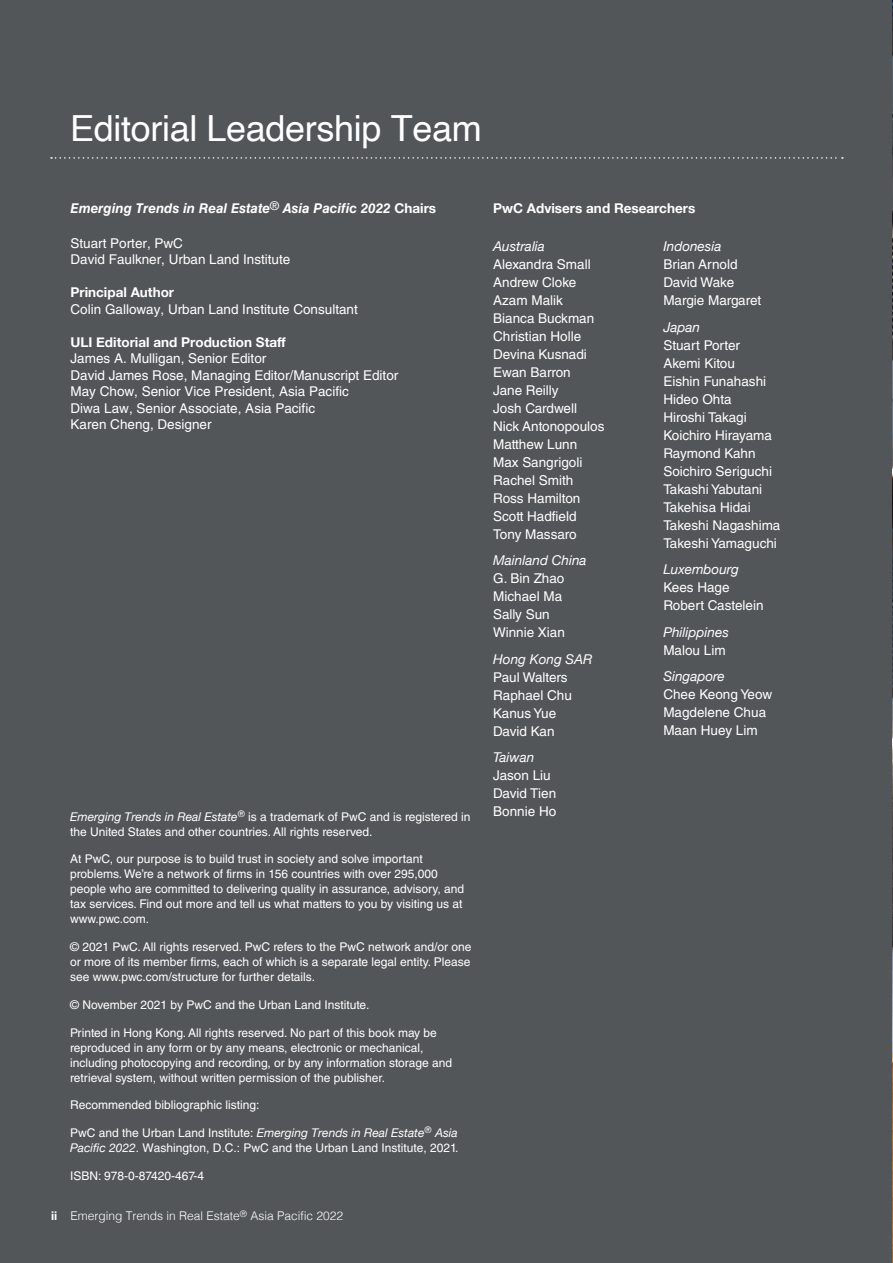
<style>
.page{position:relative;width:893px;height:1263px;background:#535658}
.page>*{position:absolute;margin:0;border:0;box-sizing:border-box;transform-origin:0 0}
.t1{font:36px "Helvetica";letter-spacing:-.01em;color:#fff}
.t2{font:13.5px/18px "Helvetica LT Std";color:#fff}
.t3{font:italic 13.5px "Helvetica Neue";color:#fff}
.t4{font:700 13.5px "Helvetica Neue";color:#fff}
.t5{font:italic 700 13.5px "Helvetica LT Std";color:#fff}
.t6{font:12px/15px "Helvetica LT Std";color:#fff}
.t7{font:italic 12px "Helvetica Neue";color:#fff}
.t8{font:300 12px "Helvetica";color:#fff}
.s1{font-family:"Helvetica Neue";font-style:normal}
.s2{font-family:"Helvetica Neue";font-style:italic}
.s3{font-family:"Helvetica LT Std";font-style:normal}
.s4{font-family:"Helvetica Neue";font-weight:700}
</style>
<div class="page">
<svg style="left:51px;top:157px;width:792px;height:2px"></svg>
<img style="left:892px;top:0;width:1px;height:1263px">
<h1 class="t1" style="left:70px;top:100px;width:413px">Editorial Leadership Team</h1>
<p class="t5" style="left:70px;top:200px;width:367px">Emerging Trends in Real Estate<sup>®</sup> Asia Pacific 2022 <span class="s1">Chairs</span></p>
<p class="t4" style="left:493px;top:198px;width:204px">PwC Advisers and Researchers</p>
<p class="t3" style="left:663px;top:236px;width:60px">Indonesia</p>
<p class="t2" style="left:663px;top:255px;width:99px">Brian Arnold<br>David Wake<br>Margie Margaret</p>
<p class="t3" style="left:663px;top:317px;width:38px">Japan</p>
<p class="t2" style="left:663px;top:336px;width:119px">Stuart Porter<br>Akemi Kitou<br>Eishin Funahashi<br>Hideo Ohta<br>Hiroshi Takagi<br>Koichiro Hirayama<br>Raymond Kahn<br>Soichiro Seriguchi<br>Takashi Yabutani<br>Takehisa Hidai<br>Takeshi Nagashima<br>Takeshi Yamaguchi</p>
<p class="t3" style="left:663px;top:559px;width:77px">Luxembourg</p>
<p class="t2" style="left:663px;top:578px;width:102px">Kees Hage<br>Robert Castelein</p>
<p class="t3" style="left:663px;top:622px;width:67px">Philippines</p>
<p class="t2" style="left:663px;top:641px;width:64px">Malou Lim</p>
<p class="t3" style="left:663px;top:666px;width:63px">Singapore</p>
<p class="t2" style="left:663px;top:685px;width:110px">Chee Keong Yeow<br>Magdelene Chua<br>Maan Huey Lim</p>
<p class="t2" style="left:70px;top:235px;width:221px;line-height:16.5px">Stuart Porter, PwC<br>David Faulkner, Urban Land Institute</p>
<p class="t4" style="left:70px;top:282px;width:105px">Principal Author</p>
<p class="t2" style="left:70px;top:300px;width:289px">Colin Galloway, Urban Land Institute Consultant</p>
<p class="t4" style="left:70px;top:331px;width:217px">ULI Editorial and Production Staff</p>
<p class="t2" style="left:70px;top:350px;width:329px;line-height:16.5px">James A. Mulligan, Senior Editor<br>David James Rose, Managing Editor/Manuscript Editor May Chow, Senior Vice President, Asia Pacific<br>Diwa Law, Senior Associate, Asia Pacific<br>Karen Cheng, Designer</p>
<p class="t3" style="left:493px;top:236px;width:53px">Australia</p>
<p class="t2" style="left:493px;top:255px;width:113px">Alexandra Small<br>Andrew Cloke<br>Azam Malik<br>Bianca Buckman<br>Christian Holle<br>Devina Kusnadi<br>Ewan Barron<br>Jane Reilly<br>Josh Cardwell<br>Nick Antonopoulos<br>Matthew Lunn<br>Max Sangrigoli<br>Rachel Smith<br>Ross Hamilton<br>Scott Hadfield<br>Tony Massaro</p>
<p class="t3" style="left:493px;top:551px;width:95px">Mainland China</p>
<p class="t2" style="left:493px;top:570px;width:73px">G. Bin Zhao<br>Michael Ma<br>Sally Sun<br>Winnie Xian</p>
<p class="t3" style="left:493px;top:649px;width:101px">Hong Kong SAR</p>
<p class="t2" style="left:493px;top:668px;width:80px">Paul Walters<br>Raphael Chu<br>Kanus Yue<br>David Kan</p>
<p class="t3" style="left:493px;top:748px;width:43px">Taiwan</p>
<p class="t2" style="left:493px;top:767px;width:65px">Jason Liu<br>David Tien<br>Bonnie Ho</p>
<p class="t6" style="left:70px;top:809px;width:402px"><span class="s2">Emerging Trends in Real Estate</span><sup>®</sup> is a trademark of PwC and is registered in the United States and other countries. All rights reserved.</p>
<p class="t6" style="left:70px;top:851px;width:395px">At PwC, our purpose is to build trust in society and solve important problems. We’re a network of firms in 156 countries with over 295,000 people who are committed to delivering quality in assurance, advisory, and tax services. Find out more and tell us what matters to you by visiting us at www.pwc.com.</p>
<p class="t6" style="left:70px;top:939px;width:403px;text-align:justify">© 2021 PwC. All rights reserved. PwC refers to the PwC network and/or one or more of its member firms, each of which is a separate legal entity. Please see www.pwc.com/structure for further details.</p>
<p class="t6" style="left:70px;top:997px;width:301px">© November 2021 by PwC and the Urban Land Institute.</p>
<p class="t6" style="left:70px;top:1025px;width:384px">Printed in Hong Kong. All rights reserved. No part of this book may be reproduced in any form or by any means, electronic or mechanical, including photocopying and recording, or by any information storage and retrieval system, without written permission of the publisher.</p>
<p class="t6" style="left:70px;top:1097px;width:191px">Recommended bibliographic listing:</p>
<p class="t7" style="left:70px;top:1124px;width:389px"><span class="s3">PwC and the Urban Land Institute:</span> Emerging Trends in Real Estate<sup>®</sup> Asia</p>
<p class="t6" style="left:70px;top:1140px;width:390px"><span class="s2">Pacific 2022</span>. Washington, D.C.: PwC and the Urban Land Institute, 2021.</p>
<p class="t6" style="left:70px;top:1168px;width:136px">ISBN: 978-0-87420-467-4</p>
<p class="t8" style="left:51px;top:1206px;width:294px"><span class="s4">ii</span> Emerging Trends in Real Estate<sup>®</sup> Asia Pacific 2022</p>
</div>
